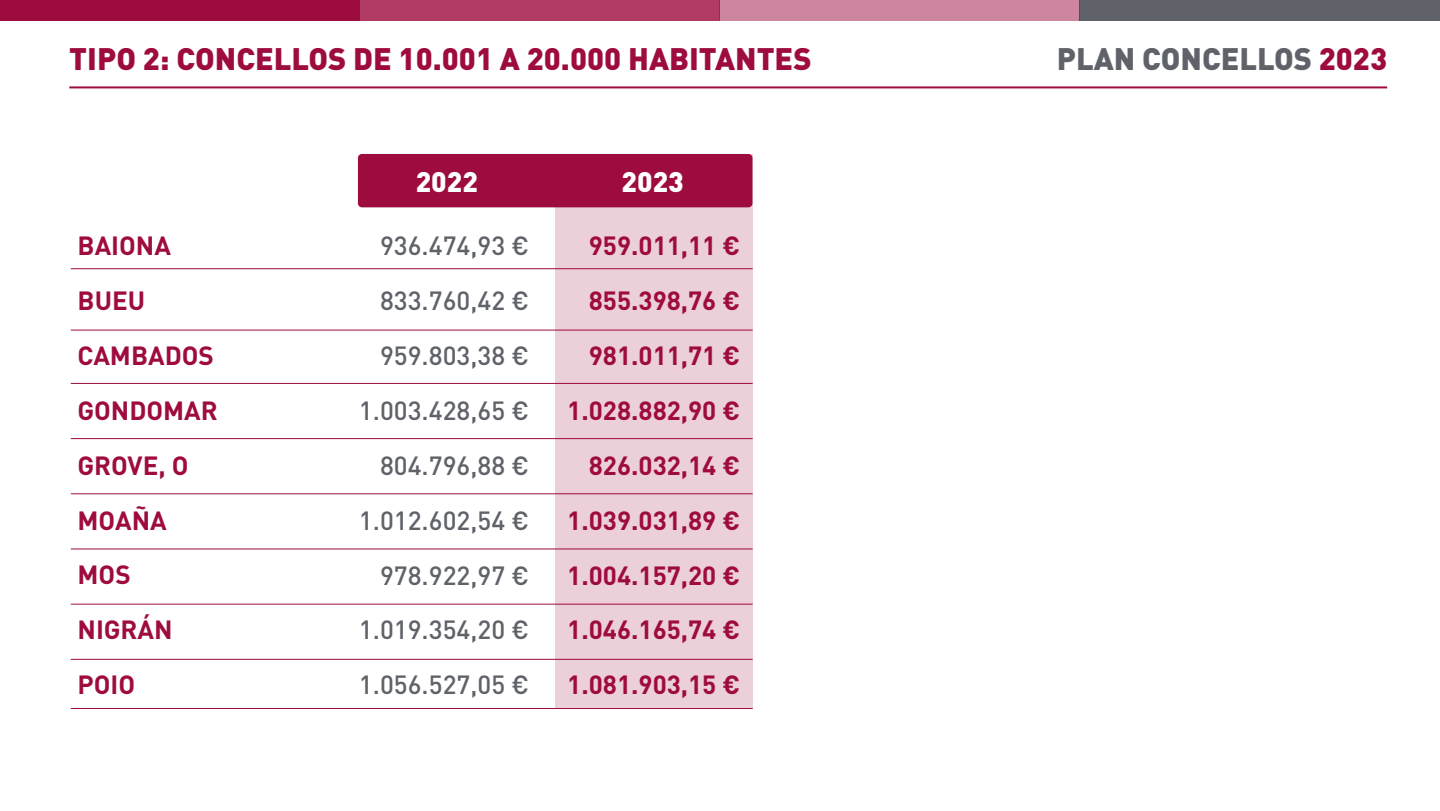
<style>
.page{position:relative;width:1440px;height:811px;background:#fff}
.page>*{position:absolute;margin:0;border:0;box-sizing:border-box;transform-origin:0 0}
.t1{font:900 30.8px "DIN Pro";color:#9e0b3f}
.t2{font:900 30.8px "DIN Pro";color:#5f6369}
.t3{font:900 28px "DIN Pro";color:#fff}
.t4{font:700 26px/54.8px "DIN Pro";color:#9e0b3f}
.t5{font:500 26px/54.8px "DIN Pro";color:#5f6369;text-align:right}
.s1{color:#9e0b3f}
</style>
<div class="page">
<hr style="left:69px;top:86px;width:1318px;height:2px;background:#9e0b3f">
<div style="left:0;top:0;width:359px;height:21px;background:#9e0b3f"></div>
<div style="left:359px;top:0;width:360px;height:21px;background:#b13b65"></div>
<div style="left:1080px;top:0;width:360px;height:21px;background:#5f6369"></div>
<div style="left:719px;top:0;width:361px;height:21px;background:#ce859f"></div>
<div style="left:555px;top:154px;width:198px;height:554px;background:#ebcfd9"></div>
<div style="left:358px;top:154px;width:394px;height:53px;background:#9e0b3f;border-radius:4px"></div>
<hr style="left:71px;top:268px;width:682px;height:1px;background:#9e0b3f">
<hr style="left:71px;top:329px;width:682px;height:1px;background:#9e0b3f">
<hr style="left:71px;top:383px;width:682px;height:1px;background:#9e0b3f">
<hr style="left:71px;top:438px;width:682px;height:1px;background:#9e0b3f">
<hr style="left:71px;top:493px;width:682px;height:1px;background:#9e0b3f">
<hr style="left:71px;top:548px;width:682px;height:1px;background:#9e0b3f">
<hr style="left:71px;top:603px;width:682px;height:1px;background:#9e0b3f">
<hr style="left:71px;top:658px;width:682px;height:1px;background:#9e0b3f">
<hr style="left:71px;top:707px;width:682px;height:1px;background:#9e0b3f">
<p class="t1" style="left:69px;top:38px;width:744px">TIPO 2: CONCELLOS DE 10.001 A 20.000 HABITANTES</p>
<p class="t2" style="left:1057px;top:38px;width:332px">PLAN CONCELLOS <span class="s1">2023</span></p>
<p class="t3" style="left:416px;top:162px;width:64px">2022</p>
<p class="t3" style="left:622px;top:162px;width:64px">2023</p>
<p class="t4" style="left:78px;top:217px;width:142px">BAIONA<br>BUEU<br>CAMBADOS<br>GONDOMAR<br>GROVE, O<br>MOAÑA<br>MOS<br>NIGRÁN<br>POIO</p>
<p class="t5" style="left:359px;top:217px;width:172px">936.474,93 €<br>833.760,42 €<br>959.803,38 €<br>1.003.428,65 €<br>804.796,88 €<br>1.012.602,54 €<br>978.922,97 €<br>1.019.354,20 €<br>1.056.527,05 €</p>
<p class="t4" style="left:567px;top:217px;width:174px;text-align:right">959.011,11 €<br>855.398,76 €<br>981.011,71 €<br>1.028.882,90 €<br>826.032,14 €<br>1.039.031,89 €<br>1.004.157,20 €<br>1.046.165,74 €<br>1.081.903,15 €</p>
</div>
